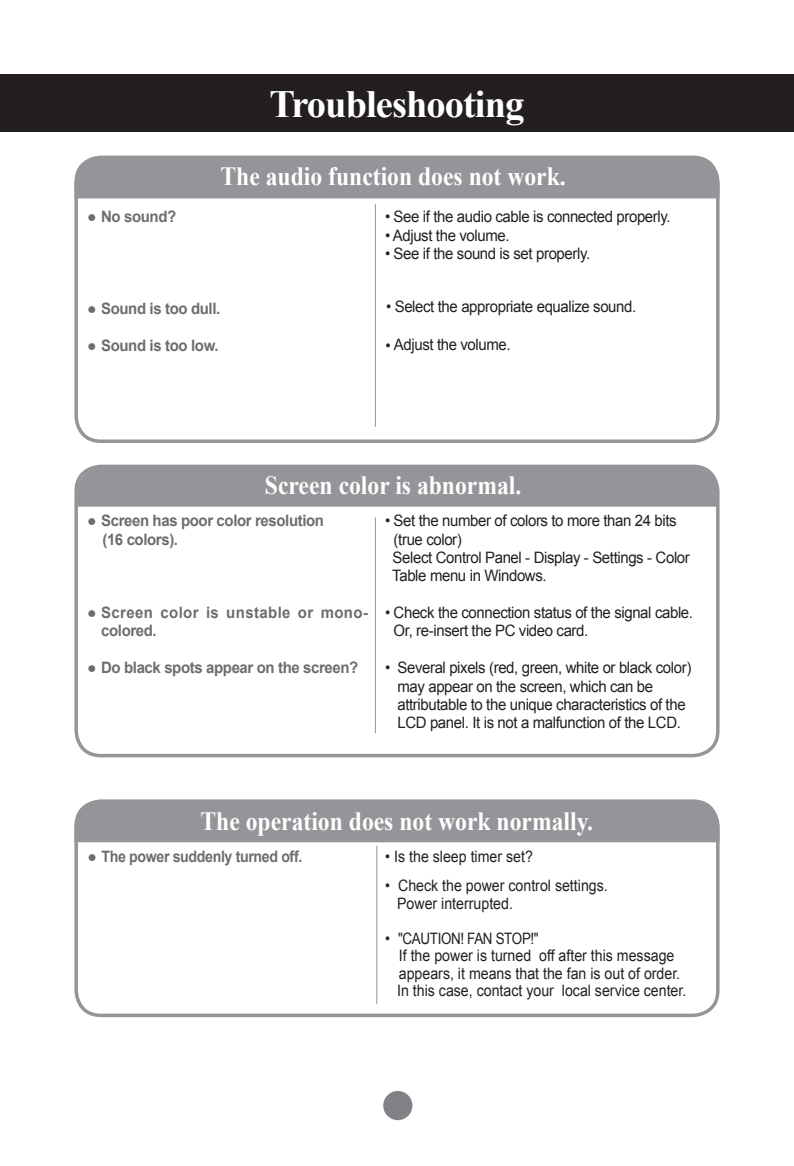
<style>
.page{position:relative;width:794px;height:1166px;background:#fff}
.page>*{position:absolute;margin:0;border:0;box-sizing:border-box;transform-origin:0 0}
.t1{font:700 38.5px "Times New Roman";letter-spacing:-.025em;color:#fff}
.t2{font:700 26.25px "Times New Roman";color:#fff;scale:.9 1}
.t3{font:15.75px/18.4px "Arial";letter-spacing:-.025em;color:#231f20;scale:.95 1}
.t4{font:15.75px/17.5px "Arial";color:#231f20;scale:.9 1}
.t5{font:700 15.75px/18.4px "Arial";letter-spacing:-.025em;color:#6c6d70;scale:.95 1}
.t6{font:700 15.75px/18.4px "Arial";letter-spacing:.025em;color:#6c6d70;scale:.95 1}
.t7{font:700 15.75px "Arial";letter-spacing:-.025em;color:#6c6d70;scale:.9 1}
.s1{font-weight:400}
</style>
<div class="page">
<div style="left:383px;top:1091px;width:29px;height:29px;background:#808285;border-radius:50%"></div>
<div style="left:0;top:74px;width:794px;height:58px;background:#231f20"></div>
<div style="left:78px;top:465px;width:640px;height:42px;background:#939598"></div>
<div style="left:74px;top:465px;width:645px;height:292px;border:4px solid #939598;border-radius:25px"></div>
<div style="left:78px;top:156px;width:641px;height:42px;background:#939598"></div>
<div style="left:74px;top:156px;width:645px;height:287px;border:4px solid #939598;border-radius:25px"></div>
<hr style="left:375px;top:204px;width:1px;height:223px;background:#939598">
<hr style="left:375px;top:517px;width:1px;height:216px;background:#939598">
<div style="left:79px;top:803px;width:640px;height:39px;background:#939598"></div>
<div style="left:74px;top:799px;width:645px;height:218px;border:4px solid #939598;border-radius:25px"></div>
<hr style="left:376px;top:845px;width:1px;height:159px;background:#939598">
<h1 class="t1" style="left:270px;top:78px;width:256px">Troubleshooting</h1>
<h2 class="t2" style="left:220px;top:158px;width:385px">The audio function does not work.</h2>
<p class="t5" style="left:87px;top:208px;width:95px"><span class="s1">●</span> No sound?</p>
<p class="t5" style="left:87px;top:300px;width:142px"><span class="s1">●</span> Sound is too dull.</p>
<p class="t5" style="left:87px;top:337px;width:140px"><span class="s1">●</span> Sound is too low.</p>
<p class="t3" style="left:385px;top:208px;width:302px">• See if the audio cable is connected properly.</p>
<p class="t3" style="left:385px;top:226px;width:133px">• Adjust the volume.</p>
<p class="t3" style="left:385px;top:245px;width:217px">• See if the sound is set properly.</p>
<p class="t3" style="left:386px;top:297px;width:265px">• Select the appropriate equalize sound.</p>
<p class="t3" style="left:385px;top:336px;width:133px">• Adjust the volume.</p>
<h2 class="t2" style="left:265px;top:467px;width:286px">Screen color is abnormal.</h2>
<p class="t5" style="left:102px;top:512px;width:235px;text-indent:-15px"><span class="s1">●</span> Screen has poor color resolution (16 colors).</p>
<p class="t6" style="left:101px;top:604px;width:282px;text-indent:-14px"><span class="s1">●</span> Screen color is unstable or mono&shy;colored.</p>
<p class="t5" style="left:87px;top:659px;width:287px"><span class="s1">●</span> Do black spots appear on the screen?</p>
<p class="t3" style="left:392px;top:511px;width:315px;text-indent:-7px">• Set the number of colors to more than 24 bits (true color)<br>Select Control Panel - Display - Settings - Color<br>Table menu in Windows.</p>
<p class="t3" style="left:394px;top:603px;width:317px;text-indent:-9px">• Check the connection status of the signal cable.<br>Or, re-insert the PC video card.</p>
<p class="t3" style="left:397px;top:658px;width:311px;text-indent:-12px">• Several pixels (red, green, white or black color) may appear on the screen, which can be attributable to the unique characteristics of the LCD panel. It is not a malfunction of the LCD.</p>
<h2 class="t2" style="left:200px;top:803px;width:438px">The operation does not work normally.</h2>
<p class="t7" style="left:88px;top:846px;width:240px"><span class="s1">●</span> The power suddenly turned off.</p>
<p class="t4" style="left:385px;top:847px;width:165px">• Is the sleep timer set?</p>
<p class="t4" style="left:397px;top:877px;width:235px;text-indent:-12px">• Check the power control settings.<br>Power interrupted.</p>
<p class="t4" style="left:397px;top:930px;width:323px;text-indent:-12px">• "CAUTION! FAN STOP!"<br>If the power is turned off after this message appears, it means that the fan is out of order.<br>In this case, contact your local service center.</p>
</div>
